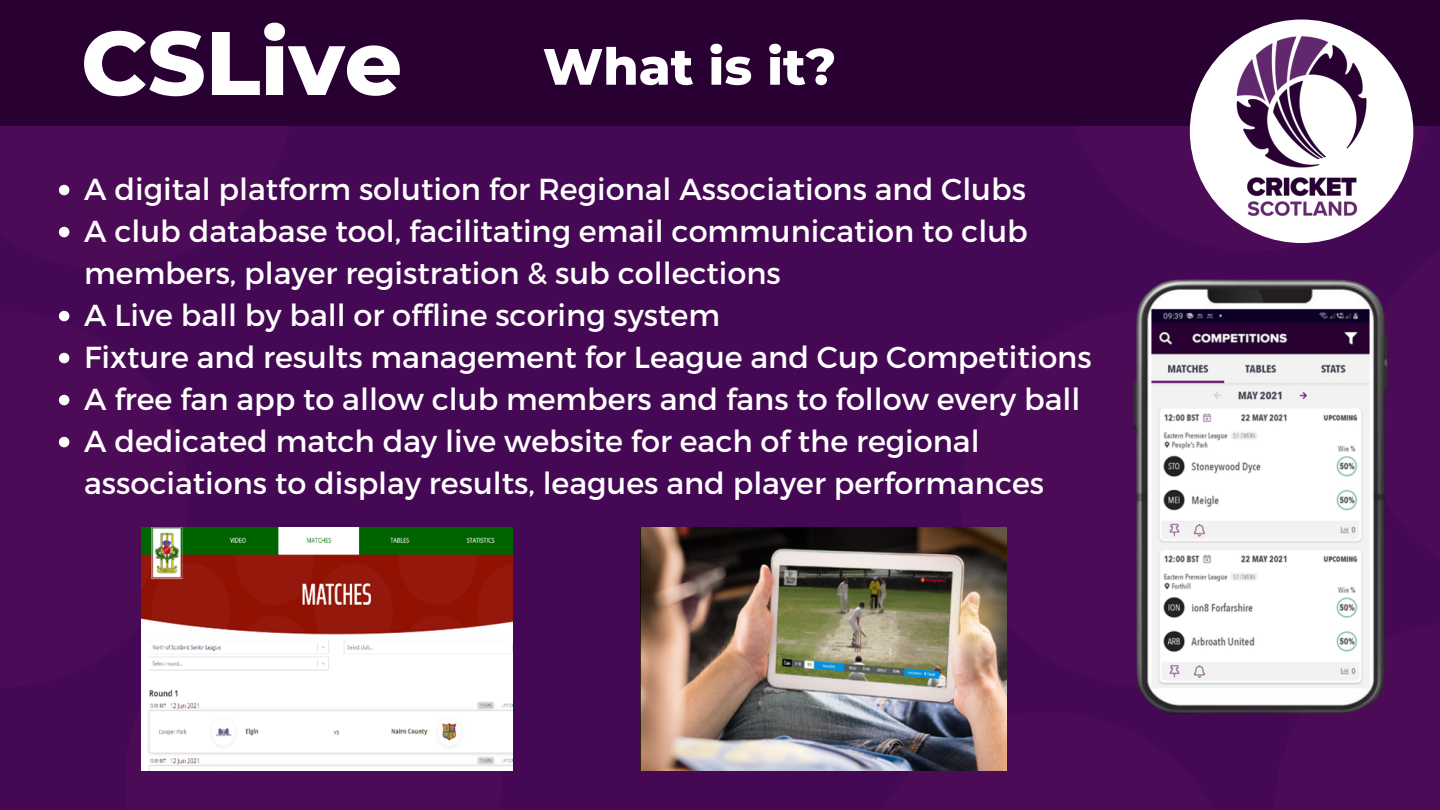
<style>
.page{position:relative;width:1440px;height:810px;background:#450854}
.page>*{position:absolute;margin:0;border:0;box-sizing:border-box;transform-origin:0 0}
.t1{font:800 90px "Montserrat";color:#fff}
.t2{font:800 51px "Montserrat";color:#fff}
.t3{font:30.3px/42px "Montserrat";color:#fff}
</style>
<div class="page">
<svg style="left:860px;top:712px;width:147px;height:59px"></svg>
<svg style="left:141px;top:770px;width:360px;height:1px"></svg>
<div style="left:960px;top:311px;width:377px;height:376px;background:#4b0b57;border-radius:50%"></div>
<div style="left:0;top:0;width:1440px;height:126px;background:#280032"></div>
<div style="left:1190px;top:20px;width:223px;height:223px;background:#fff;border-radius:50%"></div>
<img style="left:1237px;top:36px;width:129px;height:181px">
<svg style="left:59px;top:185px;width:10px;height:10px"></svg>
<svg style="left:59px;top:227px;width:10px;height:10px"></svg>
<svg style="left:59px;top:311px;width:10px;height:10px"></svg>
<svg style="left:59px;top:353px;width:10px;height:10px"></svg>
<svg style="left:59px;top:395px;width:10px;height:10px"></svg>
<svg style="left:59px;top:437px;width:10px;height:10px"></svg>
<img style="left:1133px;top:279px;width:255px;height:435px">
<img style="left:141px;top:527px;width:372px;height:243px">
<img style="left:640px;top:527px;width:366px;height:243px">
<p class="t1" style="left:81px;top:8px;width:323px">CSLive</p>
<p class="t2" style="left:543px;top:35px;width:295px">What is it?</p>
<p class="t3" style="left:84px;top:167px;width:943px">A digital platform solution for Regional Associations and Clubs</p>
<p class="t3" style="left:84px;top:209px;width:945px">A club database tool, facilitating email communication to club members, player registration &amp; sub collections</p>
<p class="t3" style="left:84px;top:293px;width:637px">A Live ball by ball or offline scoring system</p>
<p class="t3" style="left:84px;top:335px;width:1009px">Fixture and results management for League and Cup Competitions</p>
<p class="t3" style="left:84px;top:377px;width:998px">A free fan app to allow club members and fans to follow every ball</p>
<p class="t3" style="left:84px;top:419px;width:962px">A dedicated match day live website for each of the regional associations to display results, leagues and player performances</p>
</div>
